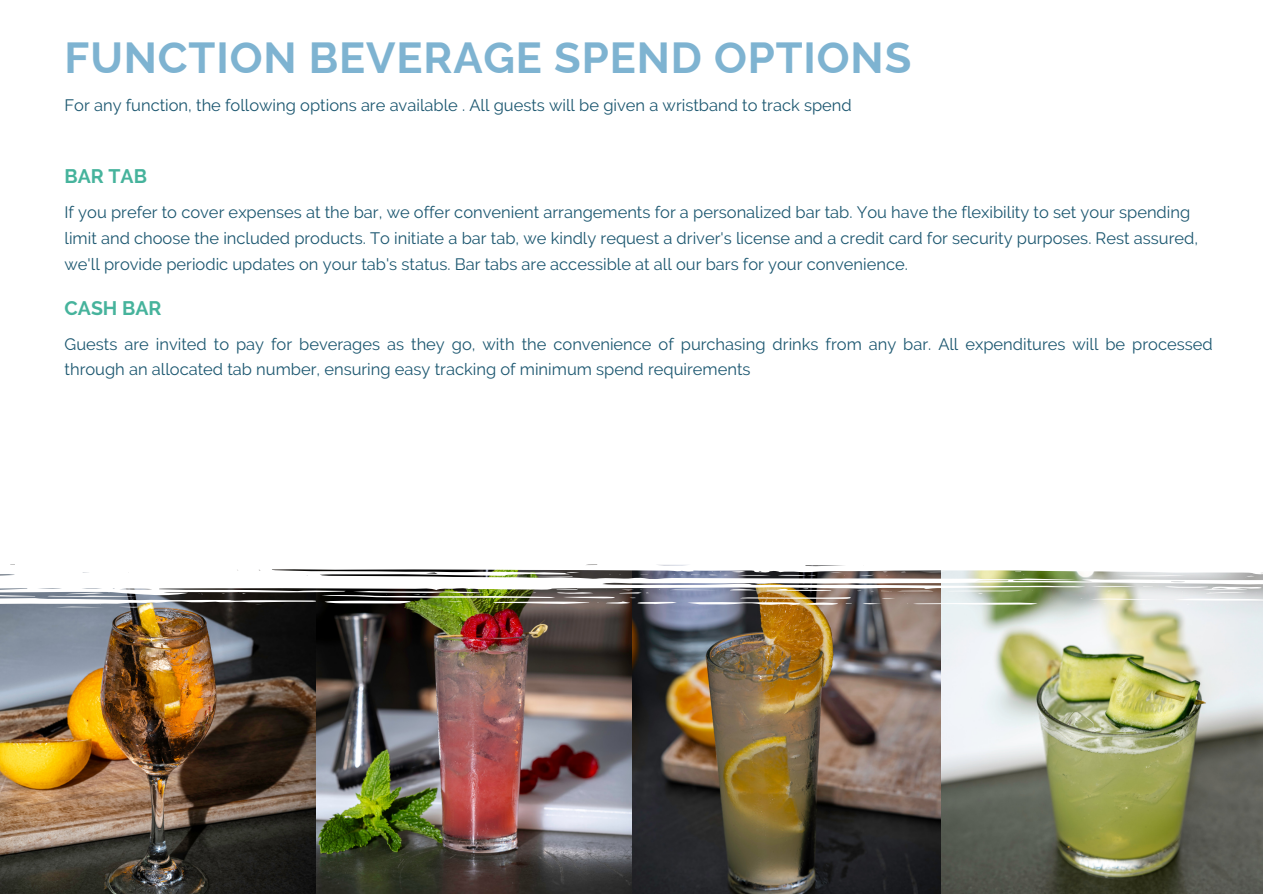
<style>
.page{position:relative;width:1263px;height:894px;background:#fff}
.page>*{position:absolute;margin:0;border:0;box-sizing:border-box;transform-origin:0 0}
.t1{font:700 43.5px "Raleway";letter-spacing:.02em;color:#7eb3d1}
.t2{font:700 19.5px "Raleway";color:#46b39c}
.t3{font:16.5px/25.8px "Raleway";color:#1c5770}
</style>
<div class="page">
<img style="left:631px;top:608px;width:310px;height:285px">
<img style="left:316px;top:608px;width:315px;height:285px">
<img style="left:941px;top:608px;width:322px;height:285px">
<img style="left:0;top:608px;width:316px;height:285px">
<img style="left:0;top:564px;width:1263px;height:44px">
<h2 class="t1" style="left:65px;top:32px;width:848px">FUNCTION BEVERAGE SPEND OPTIONS</h2>
<p class="t3" style="left:65px;top:92px;width:789px">For any function, the following options are available . All guests will be given a wristband to track spend</p>
<p class="t2" style="left:65px;top:164px;width:84px">BAR TAB</p>
<p class="t3" style="left:65px;top:199px;width:1135px">If you prefer to cover expenses at the bar, we offer convenient arrangements for a personalized bar tab. You have the flexibility to set your spending limit and choose the included products. To initiate a bar tab, we kindly request a driver's license and a credit card for security purposes. Rest assured, we'll provide periodic updates on your tab's status. Bar tabs are accessible at all our bars for your convenience.</p>
<p class="t2" style="left:65px;top:296px;width:98px">CASH BAR</p>
<p class="t3" style="left:65px;top:331px;width:1150px">Guests are invited to pay for beverages as they go, with the convenience of purchasing drinks from any bar. All expenditures will be processed through an allocated tab number, ensuring easy tracking of minimum spend requirements</p>
</div>
